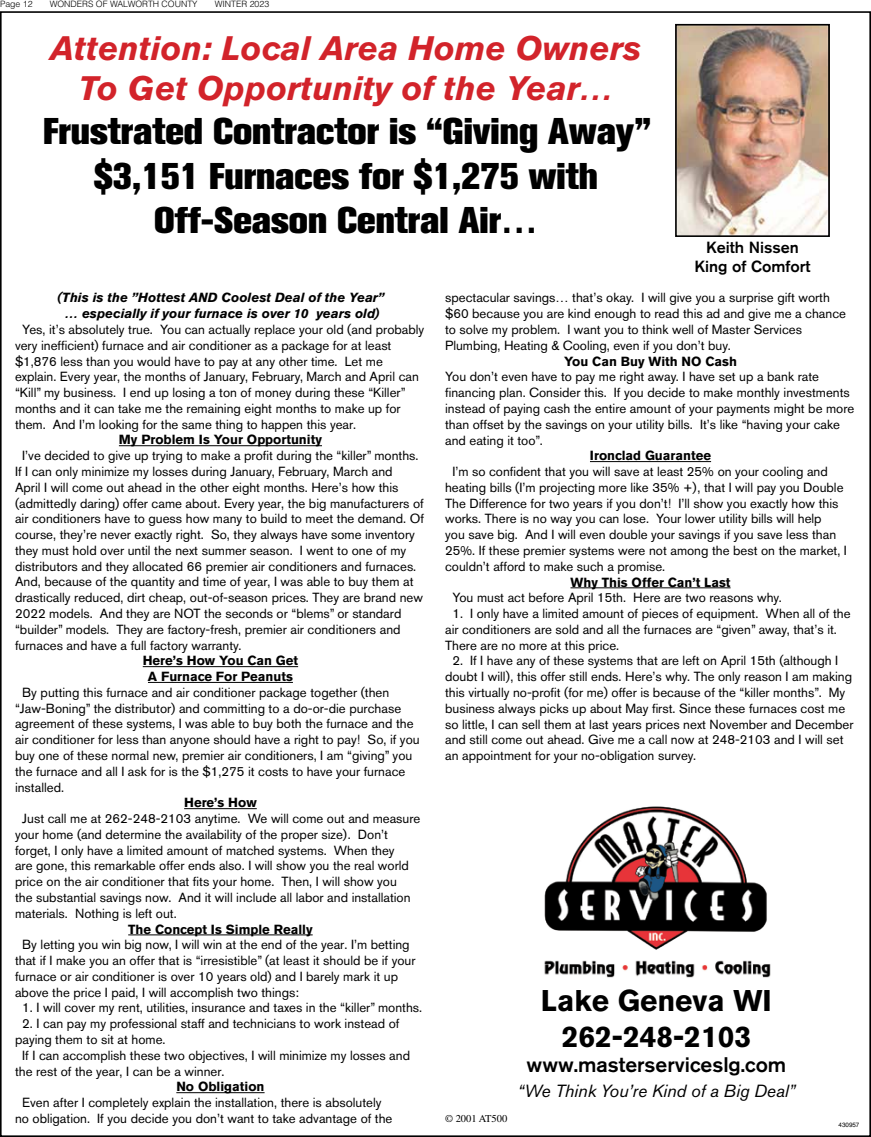
<style>
.page{position:relative;width:871px;height:1137px;background:#fff}
.page>*{position:absolute;margin:0;border:0;box-sizing:border-box;transform-origin:0 0}
.t1{font:800 36.88px/44.2px "Nissan AG";color:#000;text-align:center}
.t2{font:italic 700 33.62px/40.4px "Nissan AG";color:#d2232a;text-align:center}
.t3{font:700 29.75px/35.6px "Nissan AG";color:#000;text-align:center}
.t4{font:500 21px "Nissan AG";color:#000}
.t5{font:italic 17.5px "Nissan AG";color:#000}
.t6{font:500 16px/19.2px "Nissan AG";color:#000;text-align:center}
.t7{font:13.12px/15.8px "Nissan AG";color:#000}
.t8{font:700 13.12px/15.8px "Nissan AG";color:#000;text-align:center}
.t9{font:italic 700 13.12px/15.8px "Nissan AG";color:#000;text-align:center}
.t10{font:10.5px "Times";color:#000}
.t11{font:300 8.75px "Helvetica";color:#000}
.t12{font:6.25px "Helvetica";color:#000}
</style>
<div class="page">
<img style="left:677px;top:27px;width:149px;height:207px">
<div style="left:674px;top:24px;width:155px;height:213px;border:2px solid #000"></div>
<hr style="left:119px;top:445px;width:203px;height:1px;background:#000">
<hr style="left:143px;top:666px;width:155px;height:1px;background:#000">
<hr style="left:148px;top:682px;width:145px;height:1px;background:#000">
<hr style="left:184px;top:808px;width:72px;height:1px;background:#000">
<hr style="left:128px;top:934px;width:184px;height:1px;background:#000">
<hr style="left:176px;top:1092px;width:88px;height:1px;background:#000">
<hr style="left:589px;top:461px;width:121px;height:1px;background:#000">
<hr style="left:570px;top:587px;width:160px;height:1px;background:#000">
<img style="left:544px;top:806px;width:223px;height:144px">
<img style="left:544px;top:960px;width:227px;height:17px">
<p class="t11" style="left:0;top:-2px;width:34px">Page 12</p>
<p class="t11" style="left:50px;top:-2px;width:149px">WONDERS OF WALWORTH COUNTY</p>
<p class="t11" style="left:214px;top:-2px;width:56px">WINTER 2023</p>
<h2 class="t2" style="left:50px;top:28px;width:592px">Attention: Local Area Home Owners<br>To Get Opportunity of the Year…</h2>
<h1 class="t1" style="left:43px;top:110px;width:609px">Frustrated Contractor is “Giving Away” $3,151 Furnaces for $1,275 with<br>Off-Season Central Air…</h1>
<p class="t6" style="left:694px;top:237px;width:118px">Keith Nissen<br>King of Comfort</p>
<p class="t9" style="left:57px;top:290px;width:328px">(This is the ”Hottest AND Coolest Deal of the Year” … especially if your furnace is over 10 years old)</p>
<p class="t7" style="left:15px;top:321px;width:410px;text-indent:7px">Yes, it’s absolutely true. You can actually replace your old (and probably very inefficient) furnace and air conditioner as a package for at least $1,876 less than you would have to pay at any other time. Let me explain. Every year, the months of January, February, March and April can “Kill” my business. I end up losing a ton of money during these “Killer” months and it can take me the remaining eight months to make up for them. And I’m looking for the same thing to happen this year.</p>
<p class="t8" style="left:119px;top:432px;width:204px">My Problem Is Your Opportunity</p>
<p class="t7" style="left:15px;top:447px;width:410px;text-indent:7px">I’ve decided to give up trying to make a profit during the “killer” months.<br>If I can only minimize my losses during January, February, March and<br>April I will come out ahead in the other eight months. Here’s how this (admittedly daring) offer came about. Every year, the big manufacturers of air conditioners have to guess how many to build to meet the demand. Of course, they’re never exactly right. So, they always have some inventory they must hold over until the next summer season. I went to one of my distributors and they allocated 66 premier air conditioners and furnaces.<br>And, because of the quantity and time of year, I was able to buy them at drastically reduced, dirt cheap, out-of-season prices. They are brand new 2022 models. And they are NOT the seconds or “blems” or standard “builder” models. They are factory-fresh, premier air conditioners and furnaces and have a full factory warranty.</p>
<p class="t8" style="left:143px;top:652px;width:157px">Here’s How You Can Get<br>A Furnace For Peanuts</p>
<p class="t7" style="left:15px;top:684px;width:406px;text-indent:7px">By putting this furnace and air conditioner package together (then “Jaw-Boning” the distributor) and committing to a do-or-die purchase agreement of these systems, I was able to buy both the furnace and the air conditioner for less than anyone should have a right to pay! So, if you buy one of these normal new, premier air conditioners, I am “giving” you the furnace and all I ask for is the $1,275 it costs to have your furnace installed.</p>
<p class="t8" style="left:184px;top:794px;width:74px">Here’s How</p>
<p class="t7" style="left:15px;top:810px;width:406px;text-indent:7px">Just call me at 262-248-2103 anytime. We will come out and measure your home (and determine the availability of the proper size). Don’t forget, I only have a limited amount of matched systems. When they<br>are gone, this remarkable offer ends also. I will show you the real world price on the air conditioner that fits your home. Then, I will show you<br>the substantial savings now. And it will include all labor and installation materials. Nothing is left out.</p>
<p class="t8" style="left:128px;top:921px;width:186px">The Concept Is Simple Really</p>
<p class="t7" style="left:15px;top:936px;width:402px;text-indent:7px">By letting you win big now, I will win at the end of the year. I’m betting that if I make you an offer that is “irresistible” (at least it should be if your furnace or air conditioner is over 10 years old) and I barely mark it up above the price I paid, I will accomplish two things:</p>
<p class="t7" style="left:22px;top:999px;width:401px">1. I will cover my rent, utilities, insurance and taxes in the “killer” months.</p>
<p class="t7" style="left:22px;top:1015px;width:378px">2. I can pay my professional staff and technicians to work instead of</p>
<p class="t7" style="left:15px;top:1031px;width:152px">paying them to sit at home.</p>
<p class="t7" style="left:22px;top:1047px;width:389px">If I can accomplish these two objectives, I will minimize my losses and</p>
<p class="t7" style="left:15px;top:1062px;width:211px">the rest of the year, I can be a winner.</p>
<p class="t8" style="left:176px;top:1078px;width:90px">No Obligation</p>
<p class="t7" style="left:15px;top:1094px;width:379px;text-align:center">Even after I completely explain the installation, there is absolutely<br>no obligation. If you decide you don’t want to take advantage of the</p>
<p class="t7" style="left:445px;top:290px;width:402px">spectacular savings… that’s okay. I will give you a surprise gift worth $60 because you are kind enough to read this ad and give me a chance to solve my problem. I want you to think well of Master Services Plumbing, Heating &amp; Cooling, even if you don’t buy.</p>
<p class="t8" style="left:563px;top:353px;width:174px">You Can Buy With NO Cash</p>
<p class="t7" style="left:445px;top:369px;width:410px">You don’t even have to pay me right away. I have set up a bank rate financing plan. Consider this. If you decide to make monthly investments instead of paying cash the entire amount of your payments might be more than offset by the savings on your utility bills. It’s like “having your cake and eating it too”.</p>
<p class="t8" style="left:589px;top:448px;width:122px">Ironclad Guarantee</p>
<p class="t7" style="left:445px;top:463px;width:403px;text-indent:7px">I’m so confident that you will save at least 25% on your cooling and heating bills (I’m projecting more like 35% +), that I will pay you Double The Difference for two years if you don’t! I’ll show you exactly how this works. There is no way you can lose. Your lower utility bills will help<br>you save big. And I will even double your savings if you save less than 25%. If these premier systems were not among the best on the market, I couldn’t afford to make such a promise.</p>
<p class="t8" style="left:570px;top:574px;width:161px">Why This Offer Can’t Last</p>
<p class="t7" style="left:452px;top:589px;width:331px">You must act before April 15th. Here are two reasons why.</p>
<p class="t7" style="left:445px;top:605px;width:407px;text-indent:7px">1. I only have a limited amount of pieces of equipment. When all of the air conditioners are sold and all the furnaces are “given” away, that’s it.<br>There are no more at this price.</p>
<p class="t7" style="left:445px;top:652px;width:409px;text-indent:7px">2. If I have any of these systems that are left on April 15th (although I doubt I will), this offer still ends. Here’s why. The only reason I am making this virtually no-profit (for me) offer is because of the “killer months”. My business always picks up about May first. Since these furnaces cost me so little, I can sell them at last years prices next November and December and still come out ahead. Give me a call now at 248-2103 and I will set an appointment for your no-obligation survey.</p>
<p class="t10" style="left:445px;top:1112px;width:64px">© 2001 AT500</p>
<h3 class="t3" style="left:540px;top:982px;width:232px">Lake Geneva WI<br>262-248-2103</h3>
<h3 class="t4" style="left:526px;top:1051px;width:261px">www.masterserviceslg.com</h3>
<h3 class="t5" style="left:517px;top:1080px;width:278px">“We Think You’re Kind of a Big Deal”</h3>
<p class="t12" style="left:838px;top:1121px;width:22px">430957</p>
</div>
